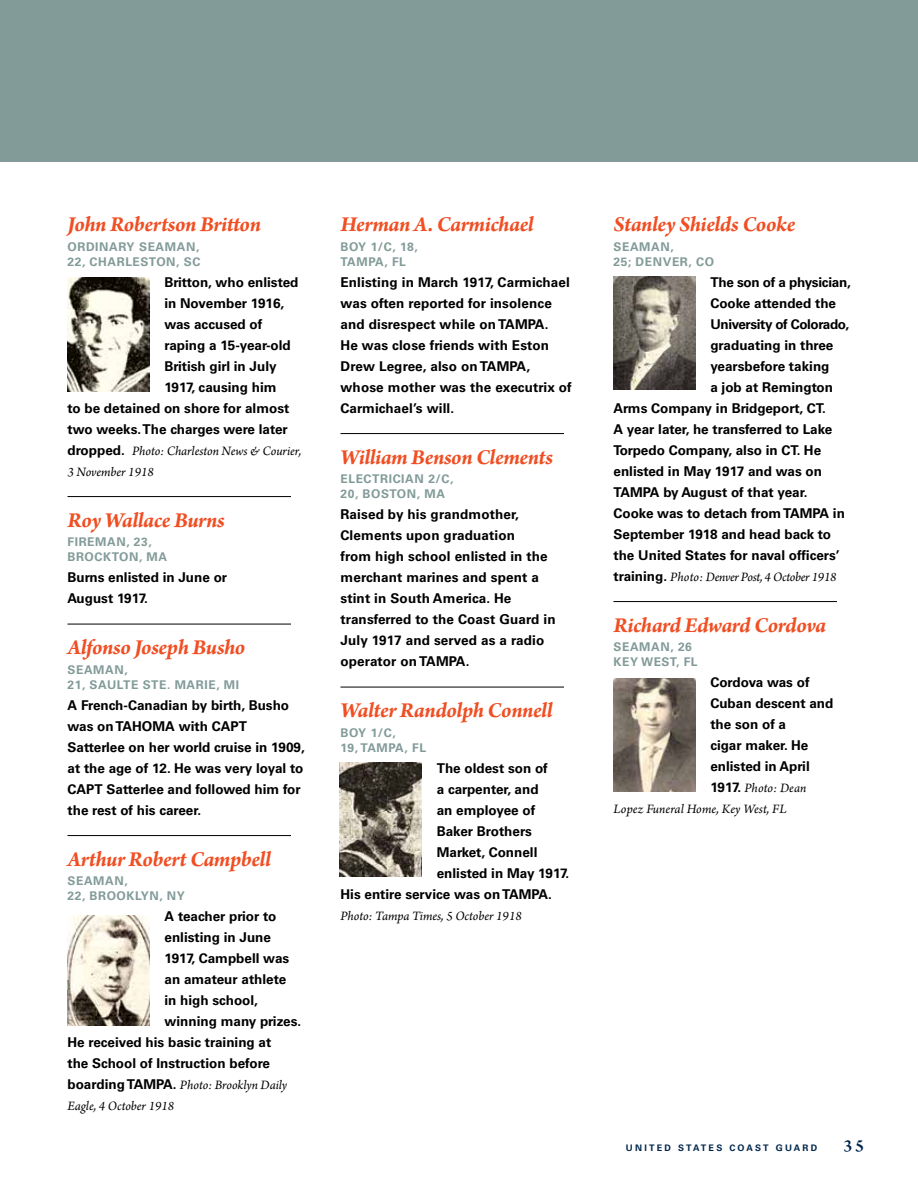
<style>
.page{position:relative;width:918px;height:1188px;background:#fff}
.page>*{position:absolute;margin:0;border:0;box-sizing:border-box;transform-origin:0 0}
.t1{font:italic 700 22.5px "Arno Pro";letter-spacing:-.02em;color:#f04e23}
.t2{font:600 18px "Arno Pro";color:#00274d}
.t3{font:700 13.5px/21px "Univers LT Pro 65";color:#000}
.t4{font:italic 13.5px/21px "Arno Pro";letter-spacing:-.005em;color:#000}
.t5{font:700 13.5px "Univers LT Pro 65";letter-spacing:-.03em;color:#000}
.t6{font:700 13.5px "Univers LT Pro 65";letter-spacing:-.02em;color:#000}
.t7{font:700 12px/15px "Univers LT Pro 65";letter-spacing:.05em;color:#829b98}
.t8{font:700 9px "Univers LT Pro 65";letter-spacing:.25em;color:#00274d}
.s1{font-family:"Univers LT Pro 65";font-weight:700;font-style:normal}
</style>
<div class="page">
<div style="left:0;top:0;width:918px;height:162px;background:#829b98"></div>
<hr style="left:68px;top:496px;width:223px;height:1px;background:#000">
<hr style="left:68px;top:624px;width:223px;height:1px;background:#000">
<hr style="left:68px;top:835px;width:223px;height:1px;background:#000">
<hr style="left:340px;top:433px;width:224px;height:1px;background:#000">
<hr style="left:340px;top:687px;width:224px;height:1px;background:#000">
<hr style="left:614px;top:601px;width:223px;height:1px;background:#000">
<img style="left:340px;top:762px;width:82px;height:114px">
<img style="left:68px;top:915px;width:82px;height:111px">
<img style="left:68px;top:278px;width:81px;height:114px">
<img style="left:614px;top:276px;width:81px;height:114px">
<img style="left:614px;top:678px;width:81px;height:114px">
<h1 class="t1" style="left:68px;top:211px;width:195px">John Robertson Britton</h1>
<p class="t7" style="left:68px;top:238px;width:134px">ORDINARY SEAMAN,<br>22, CHARLESTON, SC</p>
<p class="t3" style="left:164px;top:271px;width:136px">Britton, who enlisted</p>
<p class="t3" style="left:164px;top:292px;width:121px">in November 1916,</p>
<p class="t3" style="left:164px;top:313px;width:99px">was accused of</p>
<p class="t3" style="left:164px;top:334px;width:128px">raping a 15-year-old</p>
<p class="t3" style="left:164px;top:355px;width:114px">British girl in July</p>
<p class="t3" style="left:164px;top:376px;width:114px">1917, causing him</p>
<p class="t3" style="left:67px;top:397px;width:223px">to be detained on shore for almost</p>
<p class="t3" style="left:67px;top:418px;width:222px">two weeks. The charges were later</p>
<p class="t4" style="left:67px;top:441px;width:235px"><span class="s1">dropped.</span> Photo: Charleston News &amp; Courier,<br>3 November 1918</p>
<h1 class="t1" style="left:68px;top:507px;width:159px">Roy Wallace Burns</h1>
<p class="t7" style="left:68px;top:534px;width:101px">FIREMAN, 23,<br>BROCKTON, MA</p>
<p class="t3" style="left:68px;top:566px;width:161px">Burns enlisted in June or<br>August 1917.</p>
<h1 class="t1" style="left:68px;top:634px;width:179px">Alfonso Joseph Busho</h1>
<p class="t7" style="left:68px;top:661px;width:173px">SEAMAN,<br>21, SAULTE STE. MARIE, MI</p>
<p class="t3" style="left:68px;top:694px;width:239px">A French-Canadian by birth, Busho was on TAHOMA with CAPT<br>Satterlee on her world cruise in 1909, at the age of 12. He was very loyal to<br>CAPT Satterlee and followed him for the rest of his career.</p>
<h1 class="t1" style="left:68px;top:846px;width:205px">Arthur Robert Campbell</h1>
<p class="t7" style="left:68px;top:873px;width:119px">SEAMAN,<br>22, BROOKLYN, NY</p>
<p class="t3" style="left:165px;top:905px;width:113px">A teacher prior to</p>
<p class="t3" style="left:165px;top:926px;width:108px">enlisting in June</p>
<p class="t3" style="left:165px;top:947px;width:126px">1917, Campbell was</p>
<p class="t3" style="left:165px;top:968px;width:123px">an amateur athlete</p>
<p class="t3" style="left:165px;top:989px;width:95px">in high school,</p>
<p class="t3" style="left:165px;top:1010px;width:138px">winning many prizes.</p>
<p class="t3" style="left:67px;top:1031px;width:205px">He received his basic training at</p>
<p class="t3" style="left:67px;top:1052px;width:204px">the School of Instruction before</p>
<p class="t4" style="left:67px;top:1075px;width:221px"><span class="s1">boarding TAMPA.</span> Photo: Brooklyn Daily<br>Eagle, 4 October 1918</p>
<h1 class="t1" style="left:340px;top:211px;width:195px">Herman A. Carmichael</h1>
<p class="t7" style="left:340px;top:238px;width:79px">BOY 1/C, 18,<br>TAMPA, FL</p>
<p class="t3" style="left:340px;top:271px;width:233px">Enlisting in March 1917, Carmichael was often reported for insolence and disrespect while on TAMPA.<br>He was close friends with Eston<br>Drew Legree, also on TAMPA, whose mother was the executrix of<br>Carmichael’s will.</p>
<h1 class="t1" style="left:340px;top:444px;width:214px">William Benson Clements</h1>
<p class="t7" style="left:340px;top:471px;width:115px">ELECTRICIAN 2/C,<br>20, BOSTON, MA</p>
<p class="t3" style="left:340px;top:503px;width:217px">Raised by his grandmother,<br>Clements upon graduation<br>from high school enlisted in the merchant marines and spent a stint in South America. He transferred to the Coast Guard in<br>July 1917 and served as a radio operator on TAMPA.</p>
<h1 class="t1" style="left:340px;top:697px;width:214px">Walter Randolph Connell</h1>
<p class="t7" style="left:340px;top:724px;width:87px">BOY 1/C,<br>19, TAMPA, FL</p>
<p class="t3" style="left:437px;top:757px;width:113px">The oldest son of</p>
<p class="t3" style="left:437px;top:778px;width:103px">a carpenter, and</p>
<p class="t3" style="left:437px;top:799px;width:100px">an employee of</p>
<p class="t3" style="left:437px;top:820px;width:97px">Baker Brothers</p>
<p class="t3" style="left:437px;top:841px;width:102px">Market, Connell</p>
<p class="t3" style="left:437px;top:862px;width:134px">enlisted in May 1917.</p>
<p class="t3" style="left:341px;top:883px;width:213px">His entire service was on TAMPA.</p>
<p class="t4" style="left:341px;top:906px;width:183px">Photo: Tampa Times, 5 October 1918</p>
<h1 class="t1" style="left:614px;top:211px;width:183px">Stanley Shields Cooke</h1>
<p class="t7" style="left:614px;top:238px;width:102px">SEAMAN,<br>25; DENVER, CO</p>
<p class="t6" style="left:710px;top:272px;width:142px">The son of a physician,</p>
<p class="t3" style="left:710px;top:292px;width:127px">Cooke attended the</p>
<p class="t5" style="left:710px;top:314px;width:140px">University of Colorado,</p>
<p class="t3" style="left:710px;top:334px;width:125px">graduating in three</p>
<p class="t3" style="left:710px;top:355px;width:121px">yearsbefore taking</p>
<p class="t3" style="left:710px;top:376px;width:124px">a job at Remington</p>
<p class="t3" style="left:613px;top:397px;width:214px">Arms Company in Bridgeport, CT.</p>
<p class="t3" style="left:613px;top:418px;width:220px">A year later, he transferred to Lake</p>
<p class="t3" style="left:613px;top:439px;width:209px">Torpedo Company, also in CT. He</p>
<p class="t3" style="left:613px;top:460px;width:210px">enlisted in May 1917 and was on</p>
<p class="t3" style="left:613px;top:481px;width:195px">TAMPA by August of that year.</p>
<p class="t3" style="left:613px;top:502px;width:233px">Cooke was to detach from TAMPA in</p>
<p class="t3" style="left:613px;top:523px;width:219px">September 1918 and head back to</p>
<p class="t3" style="left:613px;top:544px;width:228px">the United States for naval officers’</p>
<p class="t4" style="left:613px;top:567px;width:225px"><span class="s1">training.</span> Photo: Denver Post, 4 October 1918</p>
<h1 class="t1" style="left:614px;top:612px;width:214px">Richard Edward Cordova</h1>
<p class="t7" style="left:614px;top:639px;width:86px">SEAMAN, 26<br>KEY WEST, FL</p>
<p class="t3" style="left:710px;top:671px;width:125px">Cordova was of<br>Cuban descent and the son of a<br>cigar maker. He enlisted in April</p>
<p class="t4" style="left:613px;top:778px;width:194px;text-indent:97px"><span class="s1">1917.</span> Photo: Dean<br>Lopez Funeral Home, Key West, FL</p>
<p class="t8" style="left:626px;top:1141px;width:193px">UNITED STATES COAST GUARD</p>
<h2 class="t2" style="left:843px;top:1135px;width:22px">35</h2>
</div>
